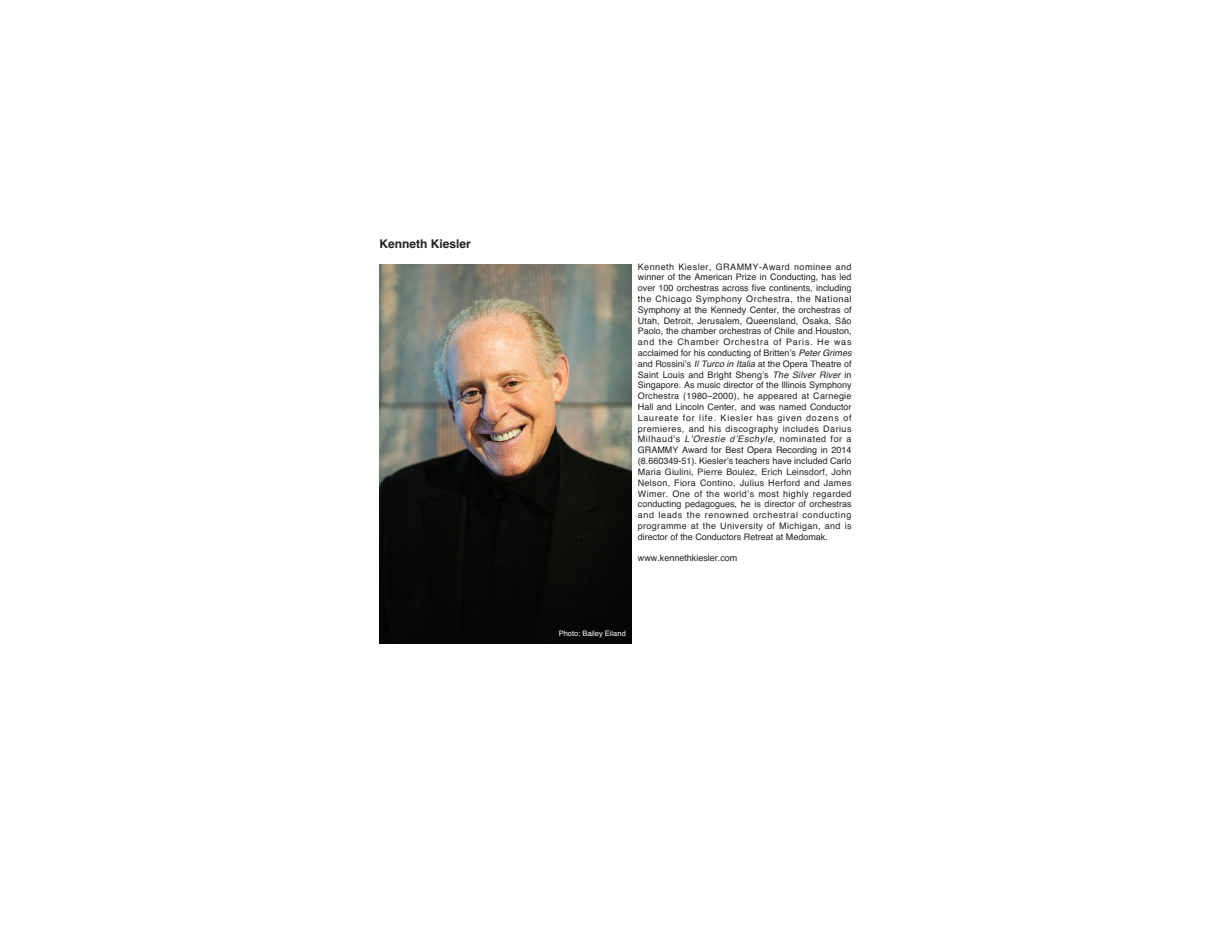
<style>
.page{position:relative;width:1231px;height:936px;background:#fff}
.page>*{position:absolute;margin:0;border:0;box-sizing:border-box;transform-origin:0 0}
.t1{font:700 12px "Helvetica";color:#231f20}
.t2{font:9px/10.8px "Helvetica";color:#231f20;text-align:justify}
.t3{font:7.5px "Helvetica";color:#fff}
.s1{font-style:italic}
</style>
<div class="page">
<img style="left:379px;top:264px;width:253px;height:379px">
<h1 class="t1" style="left:379px;top:237px;width:93px">Kenneth Kiesler</h1>
<p class="t2" style="left:638px;top:261px;width:215px">Kenneth Kiesler, GRAMMY-Award nominee and winner of the American Prize in Conducting, has led over 100 orchestras across five continents, including the Chicago Symphony Orchestra, the National Symphony at the Kennedy Center, the orchestras of Utah, Detroit, Jerusalem, Queensland, Osaka, São Paolo, the chamber orchestras of Chile and Houston, and the Chamber Orchestra of Paris. He was acclaimed for his conducting of Britten’s <span class="s1">Peter Grimes </span>and Rossini’s <span class="s1">Il Turco in Italia</span> at the Opera Theatre of Saint Louis and Bright Sheng’s <span class="s1">The Silver River</span> in Singapore. As music director of the Illinois Symphony Orchestra (1980–2000), he appeared at Carnegie Hall and Lincoln Center, and was named Conductor Laureate for life. Kiesler has given dozens of premieres, and his discography includes Darius Milhaud’s <span class="s1">L’Orestie d’Eschyle</span>, nominated for a GRAMMY Award for Best Opera Recording in 2014 (8.660349-51). Kiesler’s teachers have included Carlo Maria Giulini, Pierre Boulez, Erich Leinsdorf, John Nelson, Fiora Contino, Julius Herford and James Wimer. One of the world’s most highly regarded conducting pedagogues, he is director of orchestras and leads the renowned orchestral conducting programme at the University of Michigan, and is director of the Conductors Retreat at Medomak.</p>
<p class="t2" style="left:638px;top:552px;width:101px">www.kennethkiesler.com</p>
<p class="t3" style="left:558px;top:628px;width:69px">Photo: Bailey Eiland</p>
</div>
